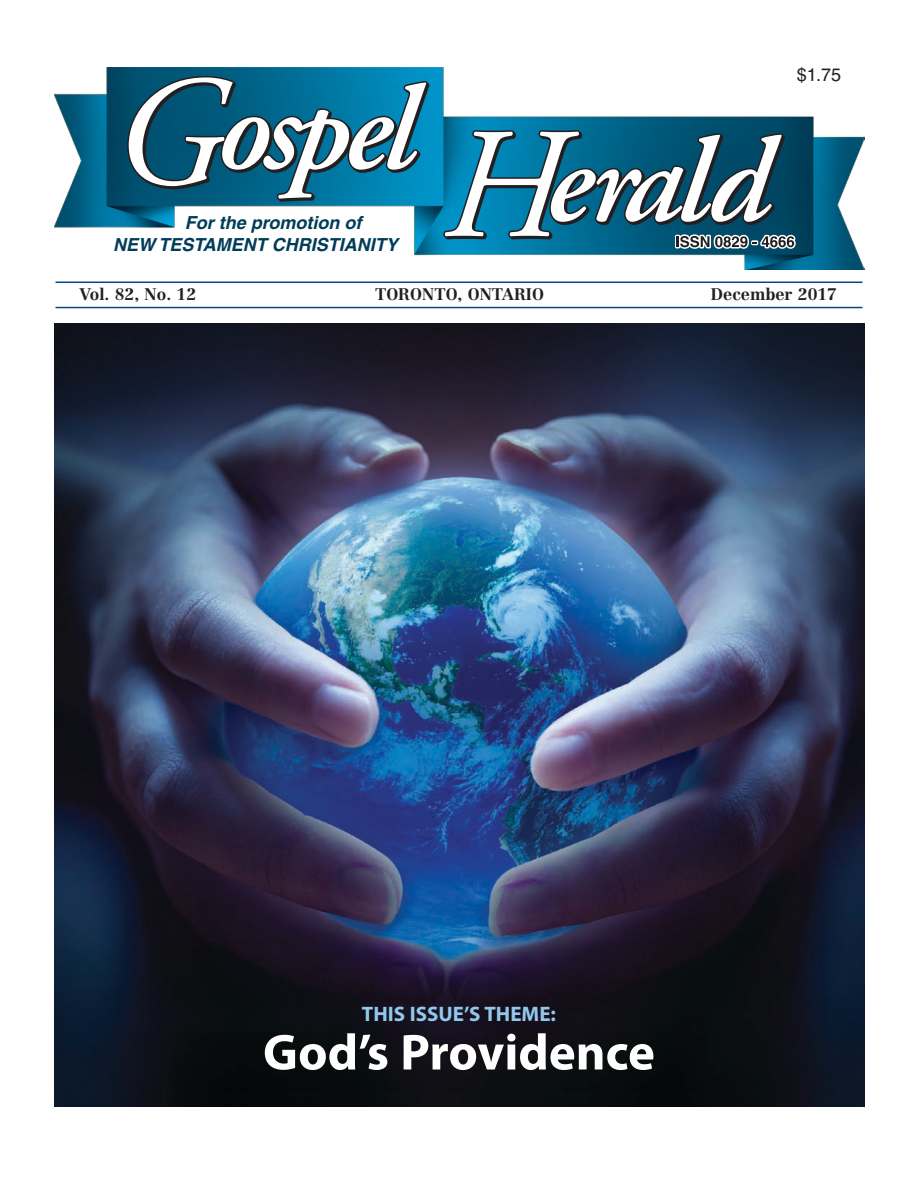
<style>
.page{position:relative;width:918px;height:1188px;background:#fff}
.page>*{position:absolute;margin:0;border:0;box-sizing:border-box;transform-origin:0 0}
.t1{font:700 51px "Myriad Pro";color:#fff}
.t2{font:700 21px "Myriad Pro";color:#92c7ec}
.t3{font:italic 700 18px/21.6px "Helvetica";color:#003d58}
.t4{font:18px "Helvetica";color:#231f20}
.t5{font:700 16.5px "Centennial";color:#231f20}
</style>
<div class="page">
<img style="left:54px;top:67px;width:811px;height:203px">
<svg style="left:126px;top:74px;width:305px;height:129px"></svg>
<div style="left:295px;top:124px;width:7px;height:7px;background:#fff;border-radius:50%"></div>
<svg style="left:444px;top:129px;width:353px;height:126px"></svg>
<hr style="left:56px;top:282px;width:806px;height:1px;background:#00478d">
<hr style="left:56px;top:307px;width:806px;height:1px;background:#00478d">
<img style="left:54px;top:1093px;width:810px;height:14px">
<img style="left:54px;top:323px;width:810px;height:770px">
<p class="t4" style="left:797px;top:65px;width:46px">$1.75</p>
<p class="t3" style="left:113px;top:212px;width:286px;text-indent:71px">For the promotion of<br>NEW TESTAMENT CHRISTIANITY</p>
<p class="t5" style="left:80px;top:285px;width:118px">Vol. 82, No. 12</p>
<p class="t5" style="left:375px;top:285px;width:170px">TORONTO, ONTARIO</p>
<p class="t5" style="left:711px;top:285px;width:128px">December 2017</p>
<p class="t2" style="left:362px;top:1000px;width:196px">THIS ISSUE’S THEME:</p>
<h1 class="t1" style="left:263px;top:1019px;width:393px">God’s Providence</h1>
</div>
